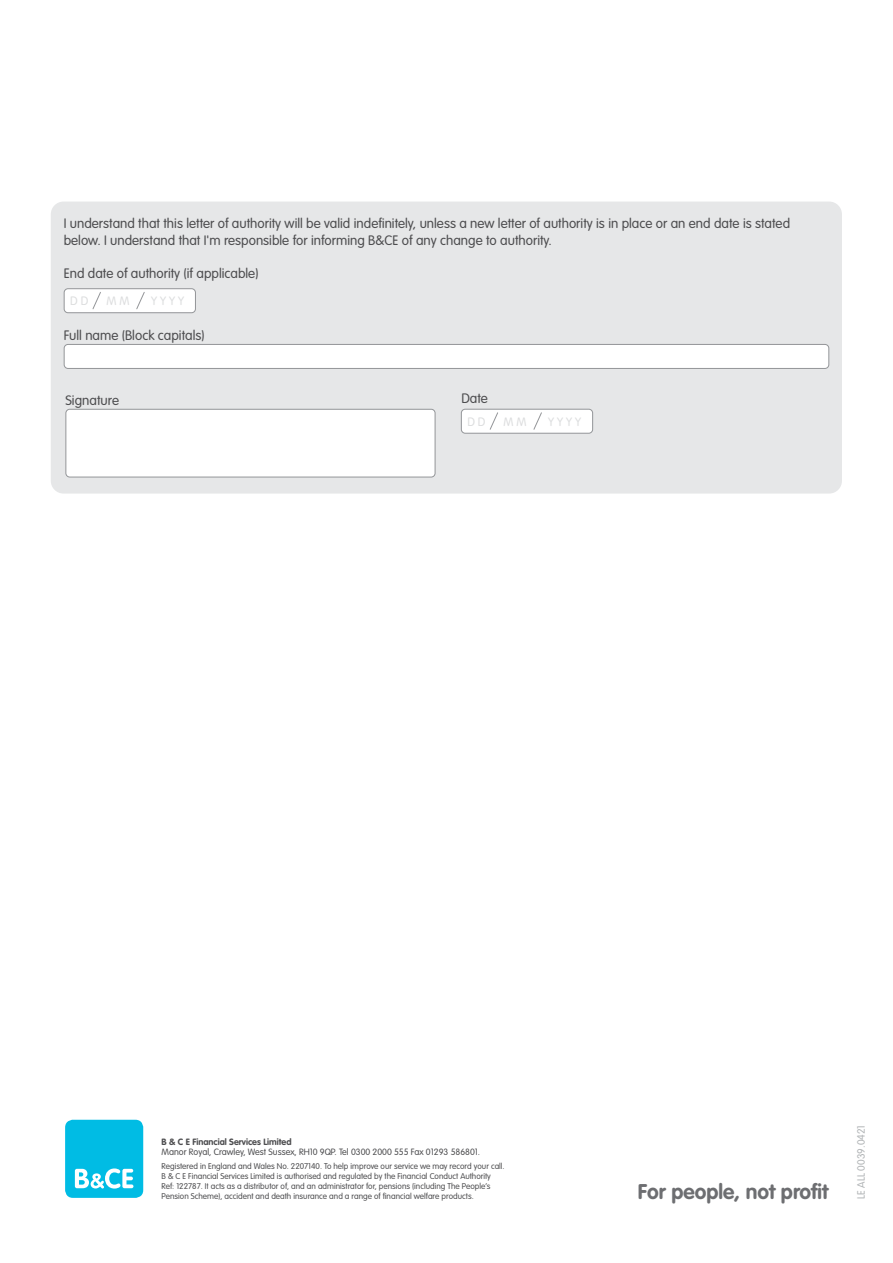
<style>
.page{position:relative;width:893px;height:1263px;background:#fff}
.page>*{position:absolute;margin:0;border:0;box-sizing:border-box;transform-origin:0 0}
.t1{font:700 21px "VAG Rounded Std";color:#6d6e71}
.t2{font:300 13.5px/16.5px "VAG Rounded Std";color:#4d4d4f}
.t3{font:300 12px "VAG Rounded Std";color:#dcddde}
.t4{font:300 10.5px "VAG Rounded Std";color:#b1b4b6}
.t5{font:300 9px "VAG Rounded Std";color:#4d4d4f}
.t6{font:700 9px "VAG Rounded Std";color:#4d4d4f}
.t7{font:300 8.25px/10.1px "VAG Rounded Std";color:#4d4d4f}
</style>
<div class="page">
<svg style="left:65px;top:1119px;width:79px;height:79px"></svg>
<div style="left:65px;top:1120px;width:78px;height:78px;background:#00bce4;border-radius:8px"></div>
<svg style="left:75px;top:1168px;width:58px;height:20px"></svg>
<div style="left:51px;top:202px;width:791px;height:292px;background:#e6e7e8;border-radius:13px"></div>
<div style="left:66px;top:409px;width:369px;height:68px;background:#fff;border-radius:4px"></div>
<div style="left:65px;top:409px;width:370px;height:68px;border:1px solid #939598;border-radius:4px"></div>
<div style="left:461px;top:409px;width:132px;height:24px;background:#fff;border-radius:4px"></div>
<div style="left:461px;top:409px;width:132px;height:25px;border:1px solid #939598;border-radius:4px"></div>
<svg style="left:489px;top:412px;width:9px;height:18px"></svg>
<svg style="left:533px;top:412px;width:9px;height:18px"></svg>
<div style="left:64px;top:289px;width:131px;height:24px;background:#fff;border-radius:4px"></div>
<div style="left:64px;top:288px;width:132px;height:25px;border:1px solid #939598;border-radius:4px"></div>
<svg style="left:92px;top:292px;width:9px;height:17px"></svg>
<svg style="left:136px;top:292px;width:9px;height:18px"></svg>
<div style="left:64px;top:344px;width:765px;height:24px;background:#fff;border-radius:4px"></div>
<div style="left:64px;top:344px;width:765px;height:25px;border:1px solid #939598;border-radius:4px"></div>
<h2 class="t2" style="left:64px;top:216px;width:728px">I understand that this letter of authority will be valid indefinitely, unless a new letter of authority is in place or an end date is stated below. I understand that I'm responsible for informing B&amp;CE of any change to authority.</h2>
<h2 class="t2" style="left:64px;top:266px;width:196px">End date of authority (if applicable)</h2>
<h3 class="t3" style="left:70px;top:294px;width:20px">D D</h3>
<h3 class="t3" style="left:106px;top:294px;width:25px">M M</h3>
<h3 class="t3" style="left:151px;top:294px;width:34px">Y Y Y Y</h3>
<h2 class="t2" style="left:64px;top:327px;width:142px">Full name (Block capitals)</h2>
<h2 class="t2" style="left:65px;top:392px;width:55px">Signature</h2>
<h2 class="t2" style="left:461px;top:391px;width:28px">Date</h2>
<h3 class="t3" style="left:467px;top:415px;width:20px">D D</h3>
<h3 class="t3" style="left:504px;top:415px;width:25px">M M</h3>
<h3 class="t3" style="left:548px;top:415px;width:34px">Y Y Y Y</h3>
<p class="t6" style="left:162px;top:1136px;width:131px">B &amp; C E Financial Services Limited</p>
<p class="t5" style="left:162px;top:1146px;width:320px">Manor Royal, Crawley, West Sussex, RH10 9QP. Tel 0300 2000 555 Fax 01293 586801.</p>
<p class="t7" style="left:162px;top:1161px;width:345px">Registered in England and Wales No. 2207140. To help improve our service we may record your call.<br>B &amp; C E Financial Services Limited is authorised and regulated by the Financial Conduct Authority Ref: 122787. It acts as a distributor of, and an administrator for, pensions (including The People’s Pension Scheme), accident and death insurance and a range of financial welfare products.</p>
<h1 class="t1" style="left:638px;top:1179px;width:192px">For people, not profit</h1>
<p class="t4" style="left:855px;top:1199px;width:76px;rotate:-90deg">LE ALL 0039.0421</p>
</div>
